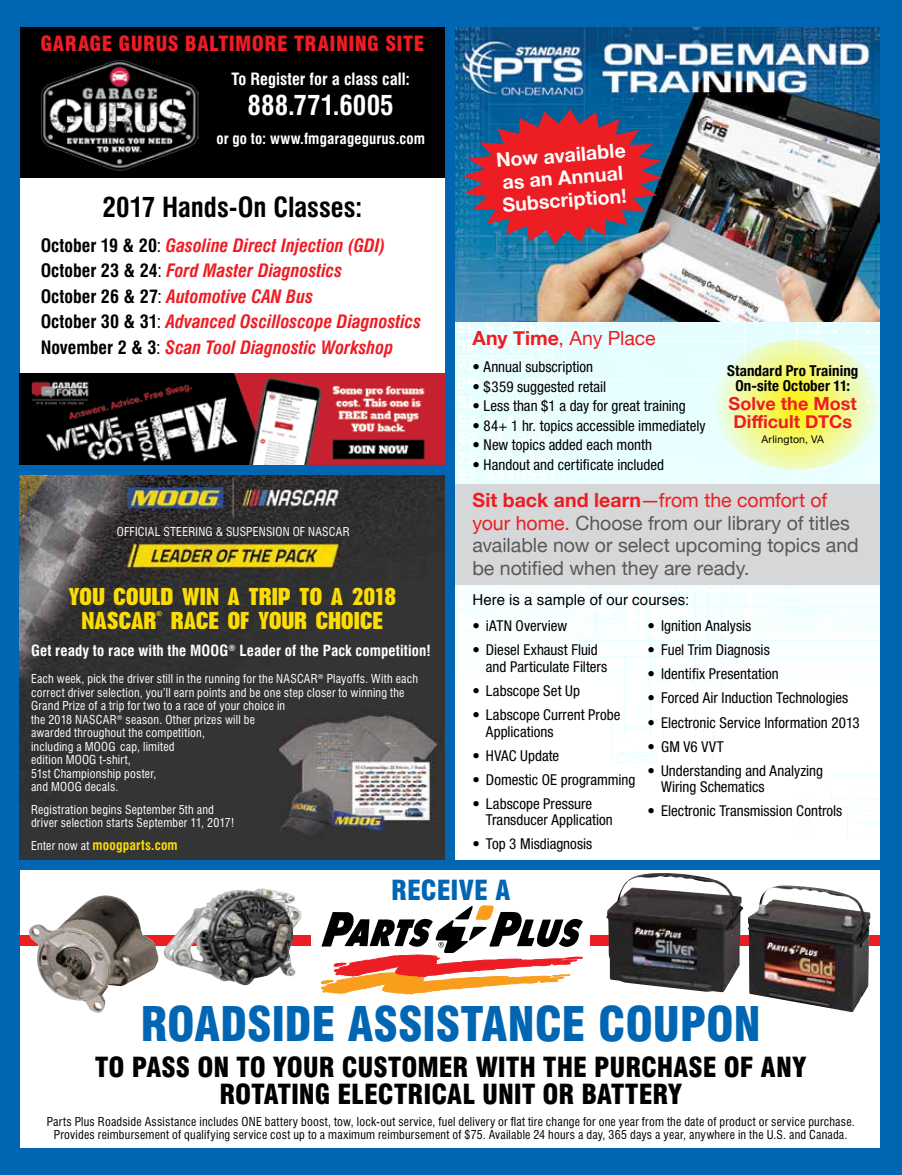
<style>
.page{position:relative;width:902px;height:1175px;background:#fff}
.page>*{position:absolute;margin:0;border:0;box-sizing:border-box;transform-origin:0 0}
.t1{font:900 condensed 46.5px "Swiss 721 BT";letter-spacing:-.01em;color:#0066b3}
.t2{font:900 condensed 27px/27px "Swiss 721 BT";letter-spacing:-.005em;color:#000;text-align:center}
.t3{font:700 condensed 27px "Swiss 721 BT";letter-spacing:-.005em;color:#000}
.t4{font:700 condensed 27px "Swiss 721 BT";letter-spacing:.005em;color:#fff}
.t5{font:900 condensed 27px "Swiss 721 BT";color:#0066b3}
.t6{font:700 condensed 22.5px/23px "Placard";color:#fbdc05;scale:1.15 1}
.t7{font:900 condensed 20.55px "Swiss 721 BT";letter-spacing:.015em;color:#ed1d24}
.t8{font:19.5px/22.5px "Helvetica Neue";color:#58595b}
.t9{font:700 19.5px/22.5px "Helvetica Neue";color:#fff}
.t10{font:19.5px "Helvetica Neue";color:#ed1d24}
.t11{font:italic 700 condensed 18px/25.5px "Swiss 721 BT";color:#ed1d24}
.t12{font:700 18px/18px "Helvetica Neue";letter-spacing:.005em;color:#ed1d24}
.t13{font:700 condensed 16.5px "Swiss 721 BT";color:#fff}
.t14{font:condensed 15px/16.5px "Helvetica Neue";color:#000}
.t15{font:700 condensed 15px "Swiss 721 BT";letter-spacing:.01em;color:#fff}
.t16{font:700 condensed 15px/15px "Helvetica Neue";letter-spacing:.005em;color:#000;text-align:center}
.t17{font:15px "Helvetica";letter-spacing:.005em;color:#000}
.t18{font:700 condensed 13.5px "Swiss 721 BT";letter-spacing:.015em;color:#fbdc05}
.t19{font:condensed 12px/13.5px "Swiss 721 BT";letter-spacing:.015em;color:#fff}
.t20{font:condensed 12px/13.5px "Swiss 721 BT";letter-spacing:.015em;color:#000;text-align:center}
.t21{font:10.5px "Helvetica Neue";letter-spacing:.02em;color:#000}
.t22{font:700 condensed 6.6px "Placard";color:#fbdc05;scale:1.15 1}
.s1{font-style:normal;color:#000}
.s2{font-weight:400;font-style:normal;color:#000}
.s3{font-weight:400;font-size:12px;color:#fff}
.s4{font-weight:700}
.s5{font-weight:700;color:#ed1d24}
.s6{color:#ed1d24}
</style>
<div class="page">
<div style="left:0;top:0;width:902px;height:1174px;background:#0066b3"></div>
<div style="left:455px;top:615px;width:90px;height:244px;background:#fff"></div>
<div style="left:545px;top:615px;width:334px;height:244px;background:#fff"></div>
<svg style="left:455px;top:321px;width:424px;height:294px;background:#ebfdfd"></svg>
<div style="left:455px;top:484px;width:425px;height:100px;background:#d5d7d8"></div>
<div style="left:20px;top:870px;width:859px;height:278px;background:#fff"></div>
<div style="left:20px;top:935px;width:859px;height:11px;background:#ed1d24"></div>
<div style="left:20px;top:27px;width:424px;height:426px;background:#fff"></div>
<img style="left:748px;top:885px;width:123px;height:127px">
<div style="left:311px;top:905px;width:279px;height:89px;background:#fff"></div>
<svg style="left:321px;top:905px;width:262px;height:89px"></svg>
<img style="left:29px;top:895px;width:130px;height:117px">
<img style="left:164px;top:888px;width:138px;height:97px">
<img style="left:606px;top:873px;width:137px;height:119px">
<img style="left:20px;top:476px;width:424px;height:383px">
<div style="left:20px;top:27px;width:424px;height:150px;background:#000"></div>
<img style="left:41px;top:60px;width:157px;height:111px">
<img style="left:20px;top:373px;width:424px;height:92px">
<img style="left:455px;top:27px;width:424px;height:294px">
<svg style="left:463px;top:109px;width:200px;height:135px;background:#9b3b50"></svg>
<svg style="left:713px;top:340px;width:166px;height:129px;background:#f1f895"></svg>
<h3 class="t7" style="left:40px;top:31px;width:385px">GARAGE GURUS BALTIMORE TRAINING SITE</h3>
<p class="t13" style="left:231px;top:69px;width:180px">To Register for a class call:</p>
<h2 class="t4" style="left:248px;top:89px;width:148px">888.771.6005</h2>
<p class="t15" style="left:216px;top:129px;width:210px">or go to: www.fmgaragegurus.com</p>
<h2 class="t3" style="left:103px;top:191px;width:262px">2017 Hands-On Classes:</h2>
<p class="t11" style="left:41px;top:232px;width:382px"><span class="s1">October 19 &amp; 20</span><span class="s2">:</span> Gasoline Direct Injection (GDI)<br><span class="s1">October 23 &amp; 24</span><span class="s2">:</span> Ford Master Diagnostics<br><span class="s1">October 26 &amp; 27</span><span class="s2">:</span> Automotive CAN Bus<br><span class="s1">October 30 &amp; 31</span><span class="s2">:</span> Advanced Oscilloscope Diagnostics <span class="s1">November 2 &amp; 3</span><span class="s2">:</span> Scan Tool Diagnostic Workshop</p>
<p class="t19" style="left:117px;top:525px;width:234px">OFFICIAL STEERING &amp; SUSPENSION OF NASCAR</p>
<h3 class="t6" style="left:81px;top:586px;width:275px;text-indent:-13px">YOU COULD WIN A TRIP TO A 2018<br>NASCAR</h3>
<p class="t22" style="left:157px;top:610px;width:6px">®</p>
<h3 class="t6" style="left:171px;top:609px;width:186px">RACE OF YOUR CHOICE</h3>
<p class="t15" style="left:31px;top:641px;width:401px">Get ready to race with the MOOG<sup>®</sup> Leader of the Pack competition!</p>
<p class="t19" style="left:31px;top:672px;width:388px">Each week, pick the driver still in the running for the NASCAR<sup>®</sup> Playoffs. With each correct driver selection, you’ll earn points and be one step closer to winning the Grand Prize of a trip for two to a race of your choice in<br>the 2018 NASCAR<sup>®</sup> season. Other prizes will be<br>awarded throughout the competition,<br>including a MOOG cap, limited<br>edition MOOG t-shirt,<br>51st Championship poster,<br>and MOOG decals.</p>
<p class="t19" style="left:31px;top:802px;width:205px">Registration begins September 5th and driver selection starts September 11, 2017!</p>
<p class="t18" style="left:31px;top:836px;width:148px"><span class="s3">Enter now at</span> moogparts.com</p>
<h3 class="t9" style="left:495px;top:150px;width:131px;rotate:-5deg">Now available as an Annual<br>Subscription!</h3>
<h3 class="t10" style="left:472px;top:324px;width:185px"><span class="s4">Any Time</span>, Any Place</h3>
<p class="t14" style="left:472px;top:358px;width:122px">• Annual subscription</p>
<p class="t14" style="left:472px;top:378px;width:135px">• $359 suggested retail</p>
<p class="t14" style="left:472px;top:397px;width:215px">• Less than $1 a day for great training</p>
<p class="t14" style="left:472px;top:417px;width:235px">• 84+ 1 hr. topics accessible immediately</p>
<p class="t14" style="left:472px;top:436px;width:181px">• New topics added each month</p>
<p class="t14" style="left:472px;top:456px;width:193px">• Handout and certificate included</p>
<h3 class="t8" style="left:472px;top:490px;width:388px"><span class="s5">Sit back and learn</span><span class="s6">—from the comfort of your home.</span> Choose from our library of titles available now or select upcoming topics and be notified when they are ready.</h3>
<p class="t17" style="left:472px;top:588px;width:218px">Here is a sample of our courses:</p>
<p class="t16" style="left:727px;top:362px;width:133px">Standard Pro Training<br>On-site October 11:</p>
<p class="t12" style="left:728px;top:395px;width:130px">Solve the Most<br>Difficult DTCs</p>
<p class="t21" style="left:761px;top:432px;width:64px">Arlington, VA</p>
<p class="t14" style="left:472px;top:618px;width:96px">• iATN Overview</p>
<p class="t14" style="left:486px;top:642px;width:123px;text-indent:-14px">• Diesel Exhaust Fluid and Particulate Filters</p>
<p class="t14" style="left:472px;top:682px;width:109px">• Labscope Set Up</p>
<p class="t14" style="left:486px;top:706px;width:136px;text-indent:-14px">• Labscope Current Probe<br>Applications</p>
<p class="t14" style="left:472px;top:747px;width:88px">• HVAC Update</p>
<p class="t14" style="left:472px;top:771px;width:164px">• Domestic OE programming</p>
<p class="t14" style="left:486px;top:795px;width:128px;text-indent:-14px">• Labscope Pressure<br>Transducer Application</p>
<p class="t14" style="left:472px;top:835px;width:121px">• Top 3 Misdiagnosis</p>
<p class="t14" style="left:647px;top:618px;width:105px">• Ignition Analysis</p>
<p class="t14" style="left:647px;top:642px;width:124px">• Fuel Trim Diagnosis</p>
<p class="t14" style="left:647px;top:666px;width:133px">• Identifix Presentation</p>
<p class="t14" style="left:647px;top:690px;width:202px">• Forced Air Induction Technologies</p>
<p class="t14" style="left:647px;top:714px;width:214px">• Electronic Service Information 2013</p>
<p class="t14" style="left:647px;top:738px;width:78px">• GM V6 VVT</p>
<p class="t14" style="left:661px;top:762px;width:163px;text-indent:-14px">• Understanding and Analyzing<br>Wiring Schematics</p>
<p class="t14" style="left:647px;top:802px;width:196px">• Electronic Transmission Controls</p>
<h2 class="t5" style="left:391px;top:873px;width:120px">RECEIVE A</h2>
<h1 class="t1" style="left:140px;top:996px;width:622px">ROADSIDE ASSISTANCE COUPON</h1>
<h2 class="t2" style="left:95px;top:1053px;width:713px">TO PASS ON TO YOUR CUSTOMER WITH THE PURCHASE OF ANY<br>ROTATING ELECTRICAL UNIT OR BATTERY</h2>
<p class="t20" style="left:47px;top:1114px;width:809px">Parts Plus Roadside Assistance includes ONE battery boost, tow, lock-out service, fuel delivery or flat tire change for one year from the date of product or service purchase.<br>Provides reimbursement of qualifying service cost up to a maximum reimbursement of $75. Available 24 hours a day, 365 days a year, anywhere in the U.S. and Canada.</p>
</div>
